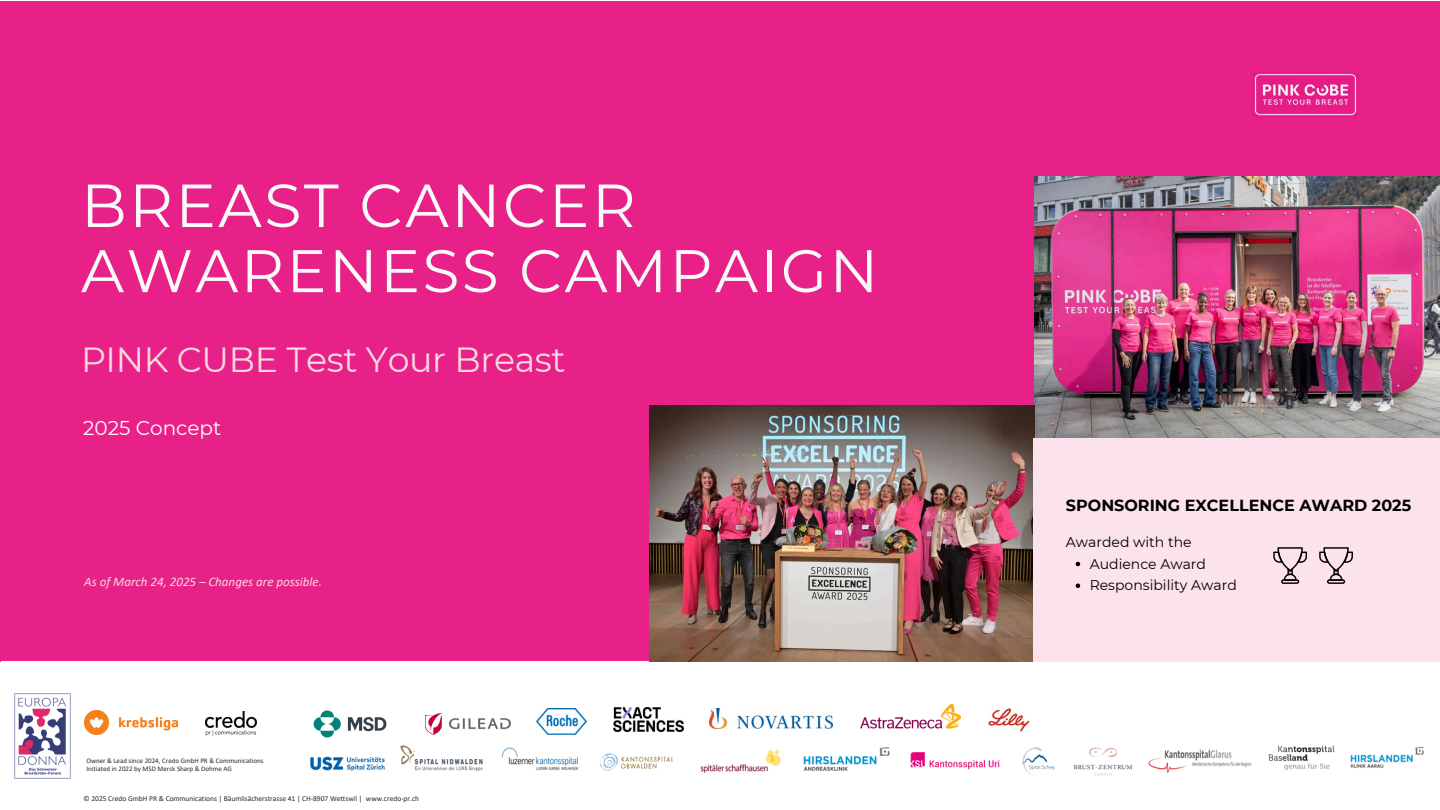
<style>
.page{position:relative;width:1440px;height:810px;background:#fff}
.page>*{position:absolute;margin:0;border:0;box-sizing:border-box;transform-origin:0 0}
.t1{font:60.7px "Montserrat";letter-spacing:.04em;color:#f8f9f9}
.t2{font:60px "Montserrat";letter-spacing:.04em;color:#f8f9f9}
.t3{font:34.8px "Montserrat";letter-spacing:-.01em;color:#f8d9de}
.t4{font:20px "Montserrat";color:#fff}
.t5{font:700 16px "Montserrat";color:#000}
.t6{font:14px "Montserrat";color:#000}
.t7{font:italic 13px "Calibri";color:#f8d9de}
.t8{font:7.5px "Calibri";color:#292929}
.t9{font:7px "Calibri";color:#292929}
</style>
<div class="page">
<div style="left:0;top:1px;width:1440px;height:660px;background:#e82188"></div>
<img style="left:1252px;top:71px;width:107px;height:47px">
<img style="left:1034px;top:177px;width:406px;height:261px">
<img style="left:310px;top:756px;width:75px;height:15px">
<img style="left:400px;top:745px;width:83px;height:27px">
<img style="left:502px;top:747px;width:76px;height:24px">
<img style="left:599px;top:753px;width:75px;height:17px">
<img style="left:700px;top:749px;width:81px;height:23px">
<img style="left:803px;top:748px;width:87px;height:23px">
<img style="left:911px;top:752px;width:89px;height:18px">
<img style="left:1074px;top:747px;width:58px;height:29px">
<img style="left:1023px;top:747px;width:31px;height:29px">
<img style="left:1148px;top:749px;width:104px;height:24px">
<img style="left:1268px;top:745px;width:67px;height:24px">
<img style="left:1350px;top:747px;width:74px;height:21px">
<img style="left:84px;top:710px;width:94px;height:25px">
<img style="left:14px;top:693px;width:57px;height:86px">
<img style="left:205px;top:711px;width:51px;height:24px">
<img style="left:313px;top:710px;width:74px;height:28px">
<img style="left:425px;top:712px;width:86px;height:23px">
<img style="left:537px;top:709px;width:50px;height:26px">
<img style="left:709px;top:709px;width:123px;height:20px">
<img style="left:613px;top:707px;width:70px;height:24px">
<img style="left:860px;top:705px;width:100px;height:24px">
<img style="left:988px;top:709px;width:42px;height:23px">
<img style="left:649px;top:405px;width:385px;height:257px">
<div style="left:1034px;top:438px;width:406px;height:223px;background:#fce2ec"></div>
<svg style="left:1273px;top:547px;width:34px;height:37px"></svg>
<svg style="left:1319px;top:547px;width:34px;height:37px"></svg>
<svg style="left:1076px;top:562px;width:4px;height:4px"></svg>
<svg style="left:1076px;top:584px;width:4px;height:4px"></svg>
<p class="t1" style="left:81px;top:168px;width:556px">BREAST CANCER</p>
<h1 class="t2" style="left:81px;top:234px;width:799px">AWARENESS CAMPAIGN</h1>
<h2 class="t3" style="left:81px;top:338px;width:486px">PINK CUBE Test Your Breast</h2>
<p class="t4" style="left:83px;top:416px;width:139px">2025 Concept</p>
<p class="t7" style="left:84px;top:576px;width:239px">As of March 24, 2025 – Changes are possible.</p>
<p class="t9" style="left:86px;top:757px;width:179px">Owner &amp; Lead since 2024, Credo GmbH PR &amp; Communications</p>
<h1 class="t9" style="left:86px;top:765px;width:147px">Initiated in 2022 by MSD Merck Sharp &amp; Dohme AG</h1>
<p class="t8" style="left:83px;top:796px;width:337px">© 2025 Credo GmbH PR &amp; Communications | Bäumlisächerstrasse 41 | CH-8907 Wettswil | www.credo-pr.ch</p>
<p class="t5" style="left:1066px;top:495px;width:347px">SPONSORING EXCELLENCE AWARD 2025</p>
<h3 class="t6" style="left:1066px;top:533px;width:127px">Awarded with the</h3>
<h4 class="t6" style="left:1090px;top:555px;width:118px">Audience Award</h4>
<h5 class="t6" style="left:1090px;top:577px;width:149px">Responsibility Award</h5>
</div>
